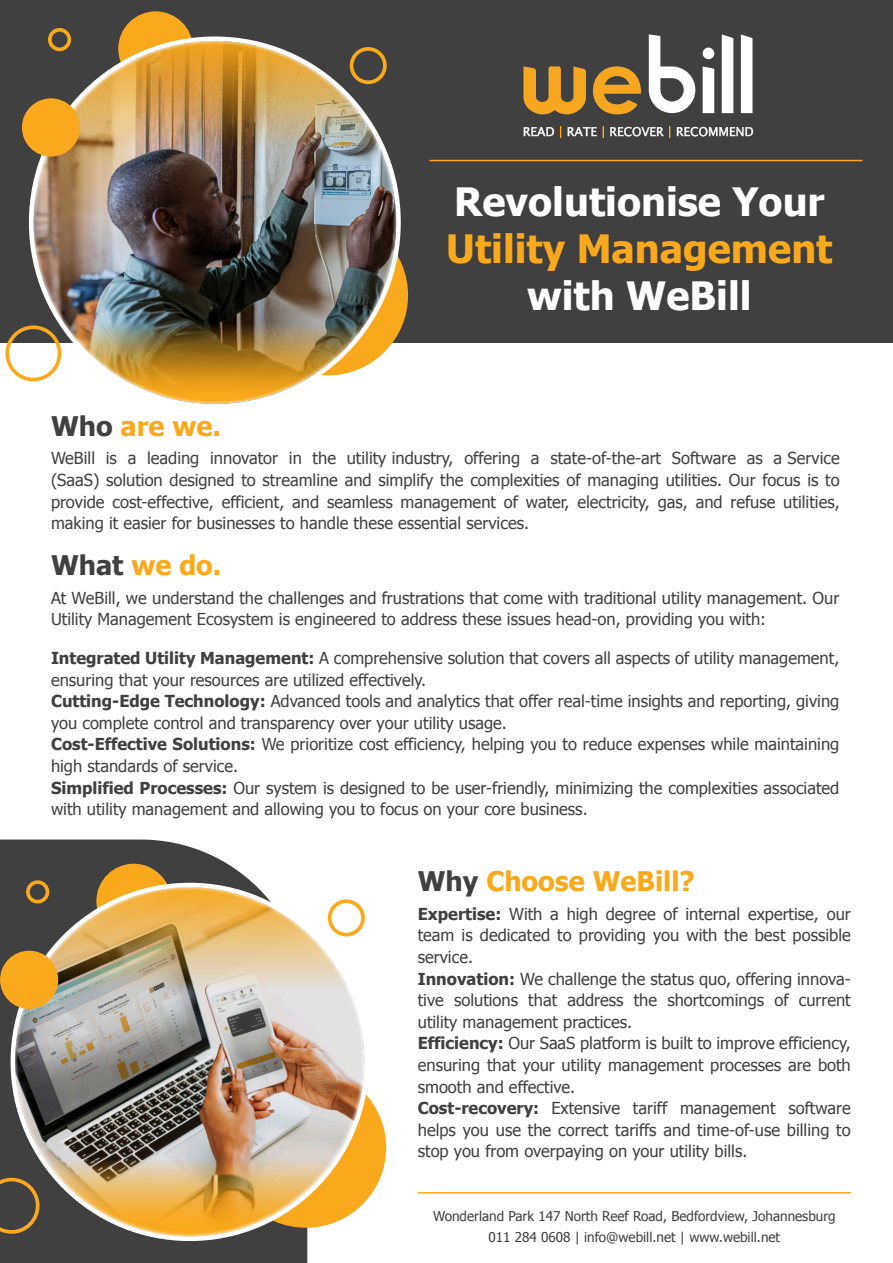
<style>
.page{position:relative;width:893px;height:1263px;background:#fff}
.page>*{position:absolute;margin:0;border:0;box-sizing:border-box;transform-origin:0 0}
.t1{font:700 39px "Tahoma";color:#fff}
.t2{font:700 39px "Tahoma";color:#f9a91b}
.t3{font:700 27px "Tahoma";color:#f9a91b}
.t4{font:16.5px/21.6px "Tahoma";color:#404041}
.t5{font:13.5px/21.6px "Tahoma";color:#404041;text-align:center}
.s1{color:#404041}
.s2{font-weight:700}
</style>
<div class="page">
<div style="left:0;top:0;width:893px;height:342px;background:#404041"></div>
<div style="left:248px;top:215px;width:160px;height:160px;background:#f9a91b;border-radius:50%"></div>
<div style="left:118px;top:11px;width:75px;height:75px;background:#f9a91b;border-radius:50%"></div>
<img style="left:33px;top:43px;width:363px;height:339px">
<img style="left:33px;top:41px;width:363px;height:363px;border-radius:181px">
<img style="left:49px;top:41px;width:332px;height:108px">
<img style="left:63px;top:323px;width:303px;height:81px">
<svg style="left:649px;top:34px;width:46px;height:79px"></svg>
<svg style="left:722px;top:34px;width:11px;height:79px"></svg>
<svg style="left:741px;top:34px;width:11px;height:79px"></svg>
<svg style="left:703px;top:66px;width:11px;height:47px"></svg>
<div style="left:703px;top:48px;width:11px;height:11px;background:#fff;border-radius:50%"></div>
<svg style="left:593px;top:66px;width:48px;height:48px"></svg>
<svg style="left:523px;top:66px;width:63px;height:48px"></svg>
<svg style="left:524px;top:127px;width:30px;height:9px"></svg>
<svg style="left:560px;top:126px;width:1px;height:12px"></svg>
<svg style="left:568px;top:126px;width:36px;height:12px"></svg>
<svg style="left:610px;top:126px;width:60px;height:12px"></svg>
<svg style="left:677px;top:127px;width:76px;height:9px"></svg>
<div style="left:350px;top:47px;width:37px;height:37px;border:4px solid #f9a91b;border-radius:50%"></div>
<div style="left:5px;top:325px;width:56px;height:56px;border:4px solid #f9a91b;border-radius:50%"></div>
<div style="left:48px;top:28px;width:23px;height:23px;border:4px solid #f9a91b;border-radius:50%"></div>
<div style="left:22px;top:98px;width:58px;height:59px;background:#f9a91b;border-radius:50%"></div>
<hr style="left:429px;top:160px;width:433px;height:1px;background:#f9a91b">
<hr style="left:418px;top:1192px;width:433px;height:1px;background:#f9a91b">
<svg style="left:0;top:839px;width:307px;height:424px;fill:#404041"></svg>
<div style="left:226px;top:1067px;width:160px;height:161px;background:#f9a91b;border-radius:50%"></div>
<div style="left:96px;top:864px;width:75px;height:74px;background:#f9a91b;border-radius:50%"></div>
<div style="left:328px;top:899px;width:37px;height:37px;border:4px solid #f9a91b;border-radius:50%"></div>
<div style="left:26px;top:880px;width:23px;height:23px;border:4px solid #f9a91b;border-radius:50%"></div>
<img style="left:15px;top:887px;width:349px;height:336px">
<img style="left:15px;top:887px;width:349px;height:349px;border-radius:175px">
<img style="left:30px;top:887px;width:319px;height:104px">
<img style="left:0;top:1158px;width:335px;height:78px">
<div style="left:0;top:951px;width:58px;height:58px;background:#f9a91b;border-radius:50%"></div>
<h1 class="t1" style="left:454px;top:174px;width:372px">Revolutionise Your</h1>
<h1 class="t2" style="left:446px;top:221px;width:388px">Utility Management</h1>
<h1 class="t1" style="left:527px;top:268px;width:226px">with WeBill</h1>
<h2 class="t3" style="left:51px;top:407px;width:171px"><span class="s1">Who</span> are we.</h2>
<p class="t4" style="left:51px;top:447px;width:790px;text-align:justify">WeBill is a leading innovator in the utility industry, offering a state-of-the-art Software as a Service (SaaS) solution designed to streamline and simplify the complexities of managing utilities. Our focus is to provide cost-effective, efficient, and seamless management of water, electricity, gas, and refuse utilities, making it easier for businesses to handle these essential services.</p>
<h2 class="t3" style="left:51px;top:547px;width:172px"><span class="s1">What</span> we do.</h2>
<p class="t4" style="left:51px;top:586px;width:790px">At WeBill, we understand the challenges and frustrations that come with traditional utility management. Our<br>Utility Management Ecosystem is engineered to address these issues head-on, providing you with:</p>
<p class="t4" style="left:51px;top:646px;width:790px"><span class="s2">Integrated Utility Management:</span> A comprehensive solution that covers all aspects of utility management, ensuring that your resources are utilized effectively.<br><span class="s2">Cutting-Edge Technology:</span> Advanced tools and analytics that offer real-time insights and reporting, giving you complete control and transparency over your utility usage.<br><span class="s2">Cost-Effective Solutions:</span> We prioritize cost efficiency, helping you to reduce expenses while maintaining high standards of service.<br><span class="s2">Simplified Processes:</span> Our system is designed to be user-friendly, minimizing the complexities associated with utility management and allowing you to focus on your core business.</p>
<h2 class="t3" style="left:418px;top:863px;width:279px"><span class="s1">Why</span> Choose WeBill?</h2>
<p class="t4" style="left:418px;top:902px;width:434px"><span class="s2">Expertise:</span> With a high degree of internal expertise, our team is dedicated to providing you with the best possible service.<br><span class="s2">Innovation:</span> We challenge the status quo, offering innova&shy;tive solutions that address the shortcomings of current utility management practices.<br><span class="s2">Efficiency:</span> Our SaaS platform is built to improve efficiency, ensuring that your utility management processes are both smooth and effective.<br><span class="s2">Cost-recovery:</span> Extensive tariff management software helps you use the correct tariffs and time-of-use billing to stop you from overpaying on your utility bills.</p>
<p class="t5" style="left:433px;top:1204px;width:404px">Wonderland Park 147 North Reef Road, Bedfordview, Johannesburg<br>011 284 0608 | info@webill.net | www.webill.net</p>
</div>
